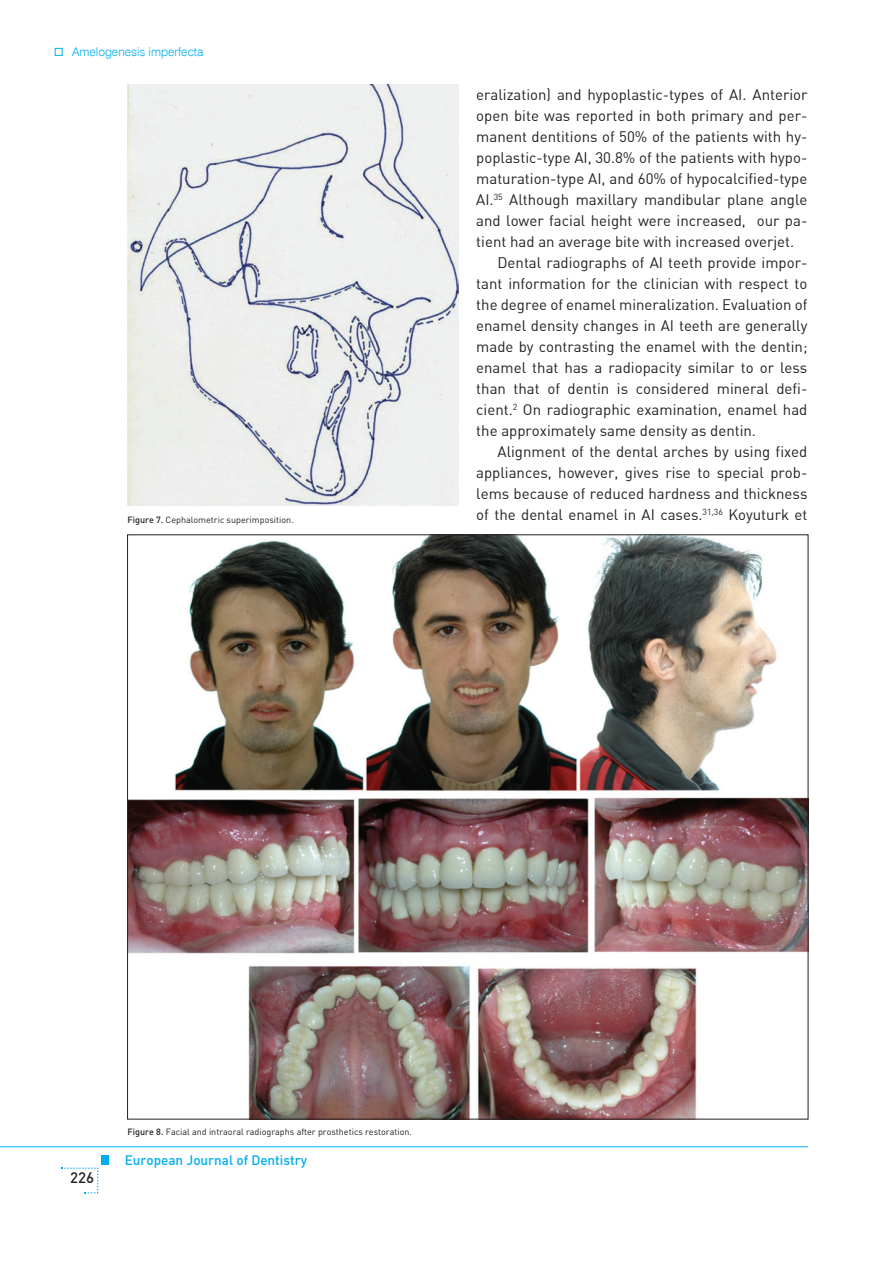
<style>
.page{position:relative;width:893px;height:1263px;background:#fff}
.page>*{position:absolute;margin:0;border:0;box-sizing:border-box;transform-origin:0 0}
.t1{font:15px "Din B Regular";color:#231f20}
.t2{font:15px "Din B Medium";color:#231f20}
.t3{font:13.5px "Din B Medium";color:#00aeef}
.t4{font:300 12px "Swiss 721 BT";color:#00aeef}
.t5{font:9px "DIN";color:#231f20}
.s1{font-weight:500}
</style>
<div class="page">
<hr style="left:0;top:1146px;width:808px;height:1px;background:#00aeef">
<div style="left:101px;top:1155px;width:7px;height:10px;background:#00aeef"></div>
<svg style="left:61px;top:1167px;width:37px;height:26px"></svg>
<img style="left:128px;top:85px;width:330px;height:420px">
<img style="left:129px;top:536px;width:677px;height:581px">
<div style="left:55px;top:48px;width:8px;height:8px;border:1px solid #00aeef"></div>
<p class="t4" style="left:72px;top:44px;width:133px">Amelogenesis imperfecta</p>
<p class="t5" style="left:127px;top:514px;width:168px"><span class="s1">Figure 7.</span> Cephalometric superimposition.</p>
<p class="t1" style="left:476px;top:85px;width:333px">eralization) and hypoplastic-types of AI. Anterior</p>
<p class="t1" style="left:476px;top:106px;width:333px">open bite was reported in both primary and per-</p>
<p class="t1" style="left:476px;top:127px;width:333px">manent dentitions of 50% of the patients with hy-</p>
<p class="t1" style="left:476px;top:148px;width:333px">poplastic-type AI, 30.8% of the patients with hypo-</p>
<p class="t1" style="left:476px;top:169px;width:333px">maturation-type AI, and 60% of hypocalcified-type</p>
<p class="t1" style="left:476px;top:190px;width:333px">AI.<sup>35</sup> Although maxillary mandibular plane angle</p>
<p class="t1" style="left:476px;top:211px;width:333px">and lower facial height were increased, our pa-</p>
<p class="t1" style="left:476px;top:232px;width:319px">tient had an average bite with increased overjet.</p>
<p class="t1" style="left:497px;top:253px;width:311px">Dental radiographs of AI teeth provide impor-</p>
<p class="t1" style="left:476px;top:274px;width:333px">tant information for the clinician with respect to</p>
<p class="t1" style="left:476px;top:295px;width:333px">the degree of enamel mineralization. Evaluation of</p>
<p class="t1" style="left:476px;top:316px;width:333px">enamel density changes in AI teeth are generally</p>
<p class="t1" style="left:476px;top:337px;width:333px">made by contrasting the enamel with the dentin;</p>
<p class="t1" style="left:476px;top:358px;width:333px">enamel that has a radiopacity similar to or less</p>
<p class="t1" style="left:476px;top:379px;width:333px">than that of dentin is considered mineral defi-</p>
<p class="t1" style="left:476px;top:400px;width:333px">cient.<sup>2</sup> On radiographic examination, enamel had</p>
<p class="t1" style="left:476px;top:421px;width:281px">the approximately same density as dentin.</p>
<p class="t1" style="left:497px;top:442px;width:311px">Alignment of the dental arches by using fixed</p>
<p class="t1" style="left:476px;top:463px;width:333px">appliances, however, gives rise to special prob-</p>
<p class="t1" style="left:476px;top:484px;width:333px">lems because of reduced hardness and thickness</p>
<p class="t1" style="left:476px;top:505px;width:333px">of the dental enamel in AI cases.<sup>31,36</sup> Koyuturk et</p>
<p class="t2" style="left:70px;top:1168px;width:25px">226</p>
<p class="t5" style="left:128px;top:1126px;width:286px"><span class="s1">Figure 8.</span> Facial and intraoral radiographs after prosthetics restoration.</p>
<p class="t3" style="left:125px;top:1152px;width:184px">European Journal of Dentistry</p>
</div>
